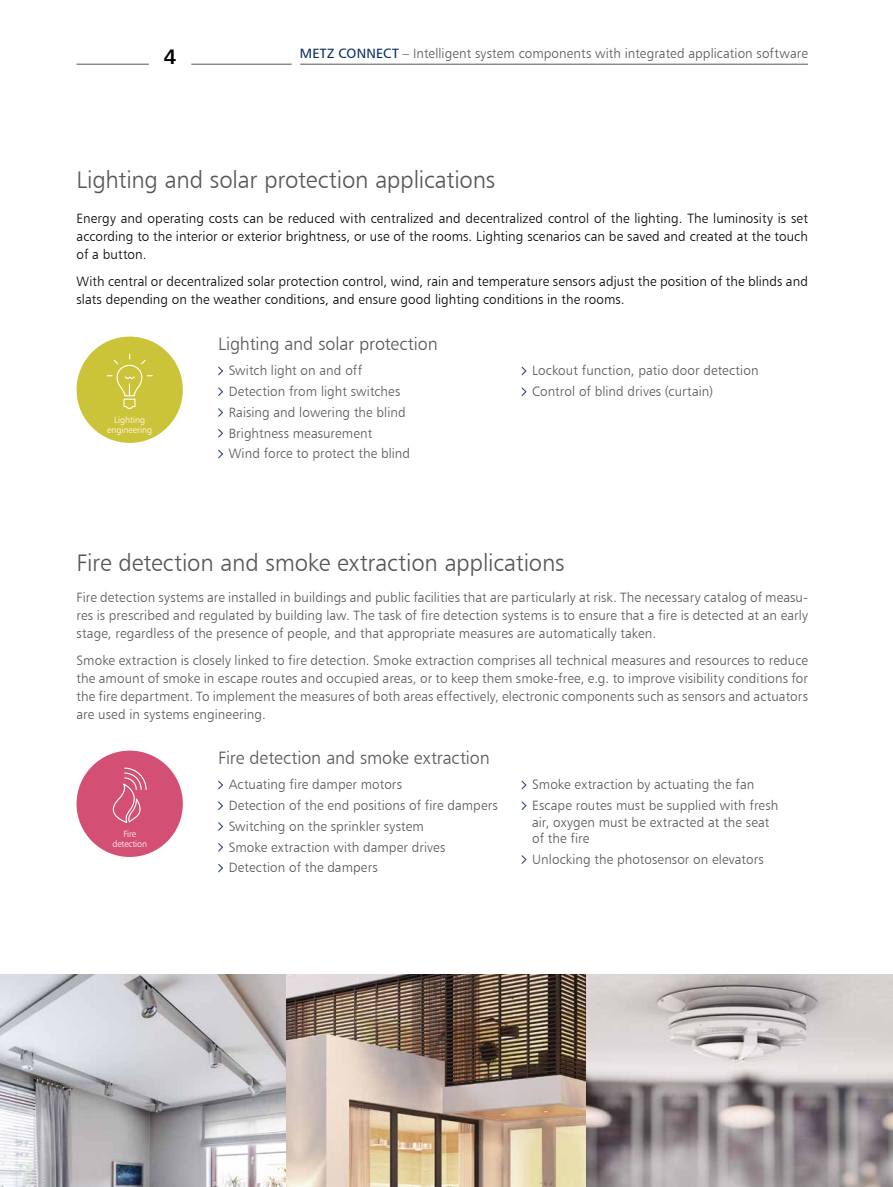
<style>
.page{position:relative;width:893px;height:1187px;background:#fff}
.page>*{position:absolute;margin:0;border:0;box-sizing:border-box;transform-origin:0 0}
.t1{font:24px "Humanist 777 BT Light B";letter-spacing:-.01em;color:#565656}
.t2{font:21px "Humanist 777 BT Bold B";color:#000}
.t3{font:18px "Humanist 777 BT Light B";letter-spacing:-.005em;color:#565656}
.t4{font:13.5px/20.7px "Humanist 777 BT Light B";letter-spacing:.005em;color:#565656}
.t5{font:13.5px/18px "Humanist 777 BT Light B";letter-spacing:.005em;color:#000;text-align:justify}
.t6{font:9px/9.8px "Humanist 777 BT Light B";color:#fff;text-align:center}
.t7{font:9px/9.8px "Humanist 777 BT Light B";letter-spacing:-.02em;color:#fff;text-align:center}
.s1{font-family:"Humanist 777 BT Roman B";color:#072a63}
</style>
<div class="page">
<hr style="left:77px;top:64px;width:72px;height:1px;background:#565656">
<hr style="left:300px;top:64px;width:508px;height:1px;background:#565656">
<hr style="left:191px;top:64px;width:101px;height:1px;background:#565656">
<svg style="left:218px;top:366px;width:5px;height:10px"></svg>
<svg style="left:218px;top:387px;width:5px;height:9px"></svg>
<svg style="left:218px;top:408px;width:5px;height:9px"></svg>
<svg style="left:218px;top:429px;width:5px;height:9px"></svg>
<svg style="left:218px;top:449px;width:5px;height:10px"></svg>
<svg style="left:521px;top:366px;width:6px;height:10px"></svg>
<svg style="left:521px;top:387px;width:6px;height:9px"></svg>
<svg style="left:218px;top:780px;width:5px;height:10px"></svg>
<svg style="left:218px;top:801px;width:5px;height:9px"></svg>
<svg style="left:218px;top:822px;width:5px;height:9px"></svg>
<svg style="left:218px;top:843px;width:5px;height:9px"></svg>
<svg style="left:218px;top:863px;width:5px;height:10px"></svg>
<svg style="left:521px;top:780px;width:6px;height:10px"></svg>
<svg style="left:521px;top:801px;width:6px;height:9px"></svg>
<svg style="left:521px;top:855px;width:6px;height:9px"></svg>
<div style="left:77px;top:750px;width:106px;height:106px;background:#d44f74;border-radius:50%"></div>
<svg style="left:112px;top:767px;width:35px;height:56px"></svg>
<img style="left:0;top:974px;width:893px;height:212px">
<div style="left:77px;top:336px;width:106px;height:107px;background:#ccc438;border-radius:50%"></div>
<svg style="left:107px;top:354px;width:45px;height:55px"></svg>
<h2 class="t2" style="left:164px;top:43px;width:14px">4</h2>
<p class="t4" style="left:300px;top:43px;width:510px"><span class="s1">METZ CONNECT</span> – Intelligent system components with integrated application software</p>
<h1 class="t1" style="left:77px;top:165px;width:420px">Lighting and solar protection applications</h1>
<p class="t5" style="left:77px;top:209px;width:733px">Energy and operating costs can be reduced with centralized and decentralized control of the lighting. The luminosity is set according to the interior or exterior brightness, or use of the rooms. Lighting scenarios can be saved and created at the touch of a button.</p>
<p class="t5" style="left:77px;top:272px;width:733px">With central or decentralized solar protection control, wind, rain and temperature sensors adjust the position of the blinds and slats depending on the weather conditions, and ensure good lighting conditions in the rooms.</p>
<h3 class="t3" style="left:218px;top:333px;width:221px">Lighting and solar protection</h3>
<p class="t4" style="left:229px;top:360px;width:183px">Switch light on and off<br>Detection from light switches<br>Raising and lowering the blind<br>Brightness measurement<br>Wind force to protect the blind</p>
<p class="t4" style="left:532px;top:360px;width:228px">Lockout function, patio door detection<br>Control of blind drives (curtain)</p>
<p class="t6" style="left:107px;top:415px;width:47px">Lighting engineering</p>
<h1 class="t1" style="left:77px;top:548px;width:489px">Fire detection and smoke extraction applications</h1>
<p class="t4" style="left:77px;top:588px;width:733px;line-height:18px;text-align:justify">Fire detection systems are installed in buildings and public facilities that are particularly at risk. The necessary catalog of measu&shy;res is prescribed and regulated by building law. The task of fire detection systems is to ensure that a fire is detected at an early stage, regardless of the presence of people, and that appropriate measures are automatically taken.</p>
<p class="t4" style="left:77px;top:650px;width:733px;line-height:18px;text-align:justify">Smoke extraction is closely linked to fire detection. Smoke extraction comprises all technical measures and resources to reduce the amount of smoke in escape routes and occupied areas, or to keep them smoke-free, e.g. to improve visibility conditions for the fire department. To implement the measures of both areas effectively, electronic components such as sensors and actuators are used in systems engineering.</p>
<h3 class="t3" style="left:218px;top:747px;width:273px">Fire detection and smoke extraction</h3>
<p class="t4" style="left:229px;top:774px;width:271px">Actuating fire damper motors<br>Detection of the end positions of fire dampers Switching on the sprinkler system<br>Smoke extraction with damper drives Detection of the dampers</p>
<p class="t4" style="left:532px;top:774px;width:248px">Smoke extraction by actuating the fan<br>Escape routes must be supplied with fresh</p>
<p class="t4" style="left:532px;top:813px;width:239px;line-height:16.5px">air, oxygen must be extracted at the seat of the fire</p>
<p class="t4" style="left:532px;top:848px;width:233px">Unlocking the photosensor on elevators</p>
<p class="t7" style="left:113px;top:829px;width:36px">Fire detection</p>
</div>
